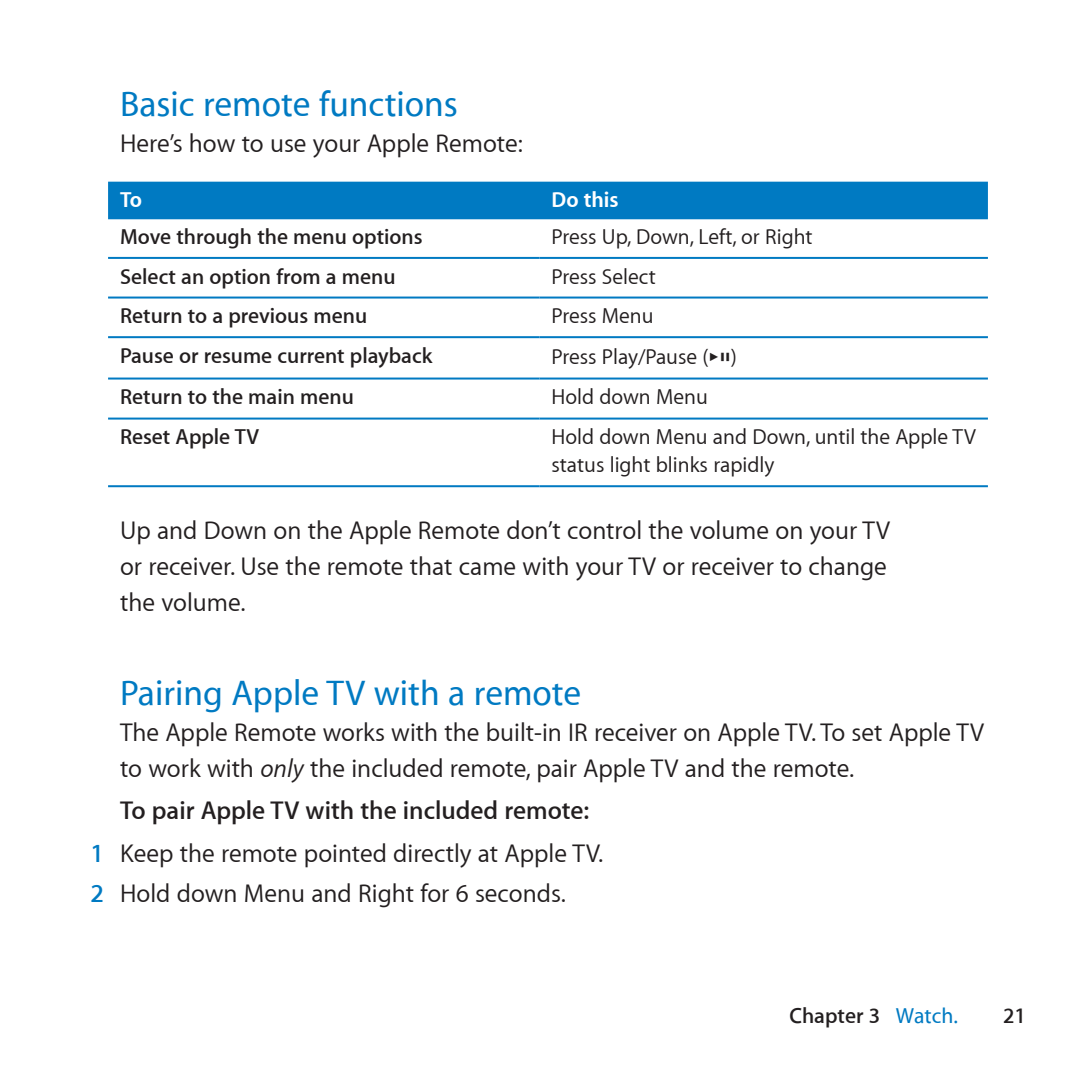
<style>
.page{position:relative;width:1078px;height:1078px;background:#fff}
.page>*{position:absolute;margin:0;border:0;box-sizing:border-box;transform-origin:0 0}
.t1{font:500 36px "Myriad Set";color:#007ac2}
.t2{font:26px/36px "Myriad Set Text";color:#231f20}
.t3{font:600 26px "Myriad Set";color:#231f20}
.t4{font:600 22px "Myriad Set";color:#231f20}
.t5{font:22px/28px "Myriad Set Text";color:#231f20}
.t6{font:700 22px "Myriad Set";color:#fff}
.s1{font-family:"Apple Icon Four"}
.s2{font-style:italic}
.s3{font-family:"Myriad Set";font-weight:600;color:#007ac2}
.s4{font-weight:500;color:#007ac2}
</style>
<div class="page">
<div style="left:108px;top:182px;width:879px;height:37px;background:#007ac2"></div>
<hr style="left:108px;top:296px;width:431px;height:2px;background:#007ac2">
<hr style="left:539px;top:296px;width:448px;height:2px;background:#007ac2">
<hr style="left:108px;top:336px;width:431px;height:2px;background:#007ac2">
<hr style="left:539px;top:336px;width:448px;height:2px;background:#007ac2">
<hr style="left:108px;top:377px;width:431px;height:2px;background:#007ac2">
<hr style="left:539px;top:377px;width:448px;height:2px;background:#007ac2">
<hr style="left:108px;top:417px;width:431px;height:2px;background:#007ac2">
<hr style="left:539px;top:417px;width:448px;height:2px;background:#007ac2">
<hr style="left:108px;top:485px;width:431px;height:2px;background:#007ac2">
<hr style="left:539px;top:485px;width:448px;height:2px;background:#007ac2">
<hr style="left:108px;top:257px;width:431px;height:2px;background:#007ac2">
<hr style="left:539px;top:257px;width:448px;height:2px;background:#007ac2">
<h1 class="t1" style="left:120px;top:81px;width:339px">Basic remote functions</h1>
<p class="t2" style="left:120px;top:124px;width:404px">Here’s how to use your Apple Remote:</p>
<p class="t6" style="left:120px;top:186px;width:24px">To</p>
<p class="t6" style="left:551px;top:186px;width:69px">Do this</p>
<p class="t4" style="left:120px;top:223px;width:304px">Move through the menu options</p>
<p class="t5" style="left:551px;top:222px;width:262px">Press Up, Down, Left, or Right</p>
<p class="t4" style="left:120px;top:262px;width:277px">Select an option from a menu</p>
<p class="t5" style="left:551px;top:262px;width:106px">Press Select</p>
<p class="t4" style="left:120px;top:302px;width:248px">Return to a previous menu</p>
<p class="t5" style="left:551px;top:301px;width:104px">Press Menu</p>
<p class="t4" style="left:120px;top:341px;width:314px">Pause or resume current playback</p>
<p class="t5" style="left:551px;top:341px;width:187px">Press Play/Pause (<span class="s1">’</span>)</p>
<p class="t4" style="left:120px;top:383px;width:235px">Return to the main menu</p>
<p class="t5" style="left:551px;top:382px;width:158px">Hold down Menu</p>
<p class="t4" style="left:120px;top:423px;width:141px">Reset Apple TV</p>
<p class="t5" style="left:551px;top:422px;width:426px">Hold down Menu and Down, until the Apple TV status light blinks rapidly</p>
<p class="t2" style="left:120px;top:512px;width:771px;text-align:justify">Up and Down on the Apple Remote don’t control the volume on your TV or receiver. Use the remote that came with your TV or receiver to change the volume.</p>
<h1 class="t1" style="left:120px;top:670px;width:462px">Pairing Apple TV with a remote</h1>
<p class="t2" style="left:120px;top:714px;width:865px">The Apple Remote works with the built-in IR receiver on Apple TV. To set Apple TV to work with <span class="s2">only</span> the included remote, pair Apple TV and the remote.</p>
<p class="t3" style="left:120px;top:794px;width:470px">To pair Apple TV with the included remote:</p>
<p class="t2" style="left:91px;top:832px;width:514px;line-height:40px"><span class="s3">1</span> Keep the remote pointed directly at Apple TV.<br><span class="s3">2</span> Hold down Menu and Right for 6 seconds.</p>
<p class="t4" style="left:789px;top:1001px;width:170px">Chapter 3 <span class="s4">Watch.</span></p>
<p class="t4" style="left:1002px;top:1001px;width:24px">21</p>
</div>
